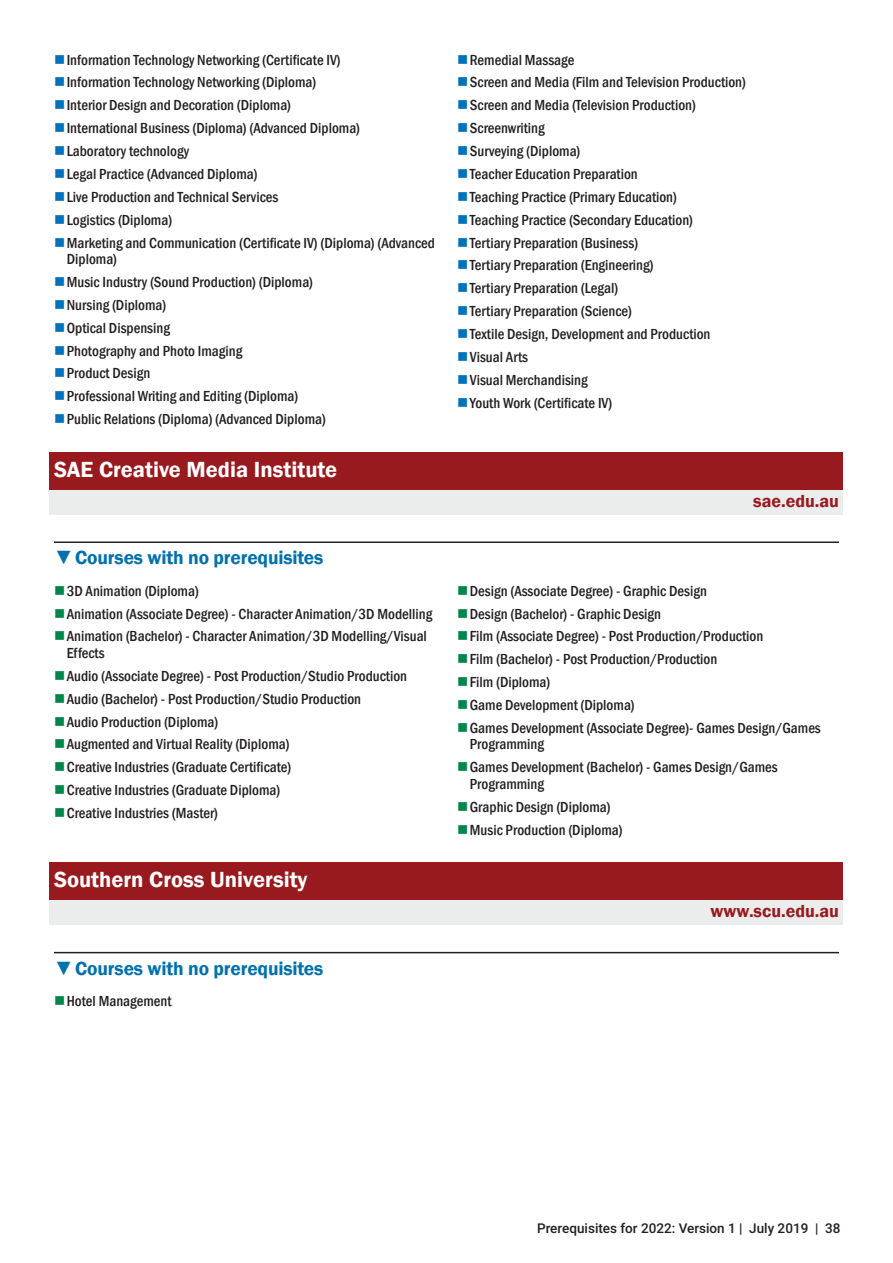
<style>
.page{position:relative;width:893px;height:1263px;background:#fff}
.page>*{position:absolute;margin:0;border:0;box-sizing:border-box;transform-origin:0 0}
.Institutions_Header{font:600 22.5px "Franklin Gothic";color:#fff}
.t1{font:600 19.5px "Franklin Gothic";letter-spacing:-.01em;color:#0071ad}
.Institutions_Website{font:600 18px "Franklin Gothic";color:#991a1e}
.t2{font:500 condensed 15px/16.5px "Franklin Gothic";color:#231f20}
.t3{font:500 13.5px "Roboto";color:#231f20}
.s1{font-stretch:condensed}
</style>
<div class="page">
<div style="left:50px;top:452px;width:793px;height:37px;background:#991a1e"></div>
<div style="left:50px;top:490px;width:793px;height:24px;background:#ebecec"></div>
<hr style="left:54px;top:541px;width:785px;height:2px;background:#231f20">
<div style="left:50px;top:863px;width:793px;height:37px;background:#991a1e"></div>
<div style="left:50px;top:900px;width:793px;height:25px;background:#ebecec"></div>
<hr style="left:54px;top:952px;width:785px;height:1px;background:#231f20">
<p class="t2" style="left:67px;top:51px;width:276px">Information Technology Networking (Certificate IV)</p>
<p class="t2" style="left:67px;top:74px;width:251px">Information Technology Networking (Diploma)</p>
<p class="t2" style="left:67px;top:97px;width:226px">Interior Design and Decoration (Diploma)</p>
<p class="t2" style="left:67px;top:120px;width:295px">International Business (Diploma) (Advanced Diploma)</p>
<p class="t2" style="left:67px;top:143px;width:124px">Laboratory technology</p>
<p class="t2" style="left:67px;top:166px;width:192px">Legal Practice (Advanced Diploma)</p>
<p class="t2" style="left:67px;top:188px;width:213px">Live Production and Technical Services</p>
<p class="t2" style="left:67px;top:211px;width:107px">Logistics (Diploma)</p>
<p class="t2" style="left:67px;top:234px;width:370px">Marketing and Communication (Certificate IV) (Diploma) (Advanced<br>Diploma)</p>
<p class="t2" style="left:67px;top:274px;width:248px">Music Industry (Sound Production) (Diploma)</p>
<p class="t2" style="left:67px;top:296px;width:101px">Nursing (Diploma)</p>
<p class="t2" style="left:67px;top:319px;width:105px">Optical Dispensing</p>
<p class="t2" style="left:67px;top:342px;width:177px">Photography and Photo Imaging</p>
<p class="t2" style="left:67px;top:365px;width:85px">Product Design</p>
<p class="t2" style="left:67px;top:388px;width:233px">Professional Writing and Editing (Diploma)</p>
<p class="t2" style="left:67px;top:411px;width:261px">Public Relations (Diploma) (Advanced Diploma)</p>
<p class="Institutions_Header" style="left:54px;top:455px;width:285px">SAE Creative Media Institute</p>
<p class="t1" style="left:54px;top:546px;width:271px"><span class="s1">▼</span>Courses with no prerequisites</p>
<p class="t2" style="left:67px;top:582px;width:134px">3D Animation (Diploma)</p>
<p class="t2" style="left:67px;top:605px;width:367px">Animation (Associate Degree) - Character Animation/3D Modelling</p>
<p class="t2" style="left:67px;top:628px;width:362px">Animation (Bachelor) - Character Animation/3D Modelling/Visual<br>Effects</p>
<p class="t2" style="left:67px;top:667px;width:342px">Audio (Associate Degree) - Post Production/Studio Production</p>
<p class="t2" style="left:67px;top:690px;width:296px">Audio (Bachelor) - Post Production/Studio Production</p>
<p class="t2" style="left:67px;top:713px;width:153px">Audio Production (Diploma)</p>
<p class="t2" style="left:67px;top:736px;width:224px">Augmented and Virtual Reality (Diploma)</p>
<p class="t2" style="left:67px;top:759px;width:226px">Creative Industries (Graduate Certificate)</p>
<p class="t2" style="left:67px;top:782px;width:215px">Creative Industries (Graduate Diploma)</p>
<p class="t2" style="left:67px;top:805px;width:153px">Creative Industries (Master)</p>
<p class="Institutions_Header" style="left:54px;top:866px;width:255px">Southern Cross University</p>
<p class="t1" style="left:54px;top:956px;width:271px"><span class="s1">▼</span>Courses with no prerequisites</p>
<p class="t2" style="left:67px;top:993px;width:106px">Hotel Management</p>
<p class="t2" style="left:470px;top:51px;width:106px">Remedial Massage</p>
<p class="t2" style="left:470px;top:74px;width:278px">Screen and Media (Film and Television Production)</p>
<p class="t2" style="left:470px;top:97px;width:228px">Screen and Media (Television Production)</p>
<p class="t2" style="left:470px;top:120px;width:76px">Screenwriting</p>
<p class="t2" style="left:470px;top:143px;width:112px">Surveying (Diploma)</p>
<p class="t2" style="left:470px;top:166px;width:169px">Teacher Education Preparation</p>
<p class="t2" style="left:470px;top:188px;width:209px">Teaching Practice (Primary Education)</p>
<p class="t2" style="left:470px;top:211px;width:225px">Teaching Practice (Secondary Education)</p>
<p class="t2" style="left:470px;top:234px;width:170px">Tertiary Preparation (Business)</p>
<p class="t2" style="left:470px;top:257px;width:185px">Tertiary Preparation (Engineering)</p>
<p class="t2" style="left:470px;top:280px;width:150px">Tertiary Preparation (Legal)</p>
<p class="t2" style="left:470px;top:303px;width:164px">Tertiary Preparation (Science)</p>
<p class="t2" style="left:470px;top:326px;width:242px">Textile Design, Development and Production</p>
<p class="t2" style="left:470px;top:349px;width:60px">Visual Arts</p>
<p class="t2" style="left:470px;top:371px;width:119px">Visual Merchandising</p>
<p class="t2" style="left:470px;top:394px;width:144px">Youth Work (Certificate IV)</p>
<p class="Institutions_Website" style="left:753px;top:490px;width:87px">sae.edu.au</p>
<p class="t2" style="left:470px;top:582px;width:239px">Design (Associate Degree) - Graphic Design</p>
<p class="t2" style="left:470px;top:605px;width:193px">Design (Bachelor) - Graphic Design</p>
<p class="t2" style="left:470px;top:628px;width:295px">Film (Associate Degree) - Post Production/Production</p>
<p class="t2" style="left:470px;top:651px;width:249px">Film (Bachelor) - Post Production/Production</p>
<p class="t2" style="left:470px;top:674px;width:82px">Film (Diploma)</p>
<p class="t2" style="left:470px;top:697px;width:166px">Game Development (Diploma)</p>
<p class="t2" style="left:470px;top:719px;width:352px">Games Development (Associate Degree)- Games Design/Games<br>Programming</p>
<p class="t2" style="left:470px;top:759px;width:309px">Games Development (Bachelor) - Games Design/Games<br>Programming</p>
<p class="t2" style="left:470px;top:798px;width:142px">Graphic Design (Diploma)</p>
<p class="t2" style="left:470px;top:821px;width:154px">Music Production (Diploma)</p>
<p class="Institutions_Website" style="left:710px;top:900px;width:130px">www.scu.edu.au</p>
<p class="t3" style="left:537px;top:1219px;width:305px">Prerequisites for 2022: Version 1 | July 2019 | 38</p>
</div>
